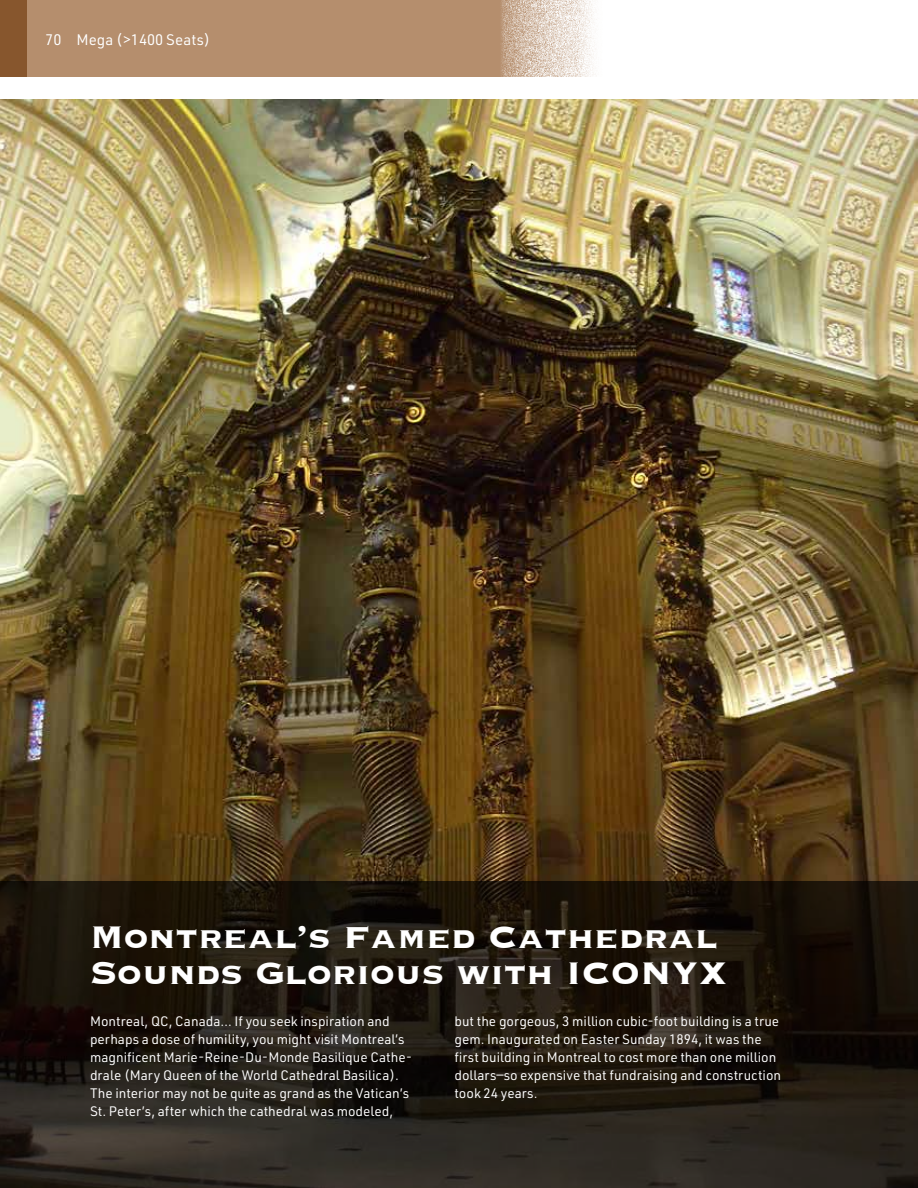
<style>
.page{position:relative;width:918px;height:1188px;background:#fff}
.page>*{position:absolute;margin:0;border:0;box-sizing:border-box;transform-origin:0 0}
.t1{font:700 40.5px/36px "Copperplate";color:#fff}
.t2{font:15px "URWDIN";color:#fff}
.t3{font:13.5px/18px "URWDIN";color:#fff}
</style>
<div class="page">
<svg style="left:27px;top:0;width:570px;height:77px;background:#bc987a"></svg>
<div style="left:0;top:0;width:27px;height:77px;background:#87562d"></div>
<img style="left:0;top:99px;width:918px;height:782px">
<svg style="left:0;top:881px;width:918px;height:307px;background:#211a12"></svg>
<p class="t2" style="left:45px;top:30px;width:167px">70 Mega (&gt;1400 Seats)</p>
<h1 class="t1" style="left:90px;top:917px;width:639px">Montreal’s Famed Cathedral<br>Sounds Glorious with ICONYX</h1>
<p class="t3" style="left:90px;top:1012px;width:324px">Montreal, QC, Canada… If you seek inspiration and perhaps a dose of humility, you might visit Montreal’s magnificent Marie-Reine-Du-Monde Basilique Cathe&shy;drale (Mary Queen of the World Cathedral Basilica).<br>The interior may not be quite as grand as the Vatican’s St. Peter’s, after which the cathedral was modeled,</p>
<p class="t3" style="left:454px;top:1012px;width:328px">but the gorgeous, 3 million cubic-foot building is a true gem. Inaugurated on Easter Sunday 1894, it was the first building in Montreal to cost more than one million dollars—so expensive that fundraising and construction took 24 years.</p>
</div>
